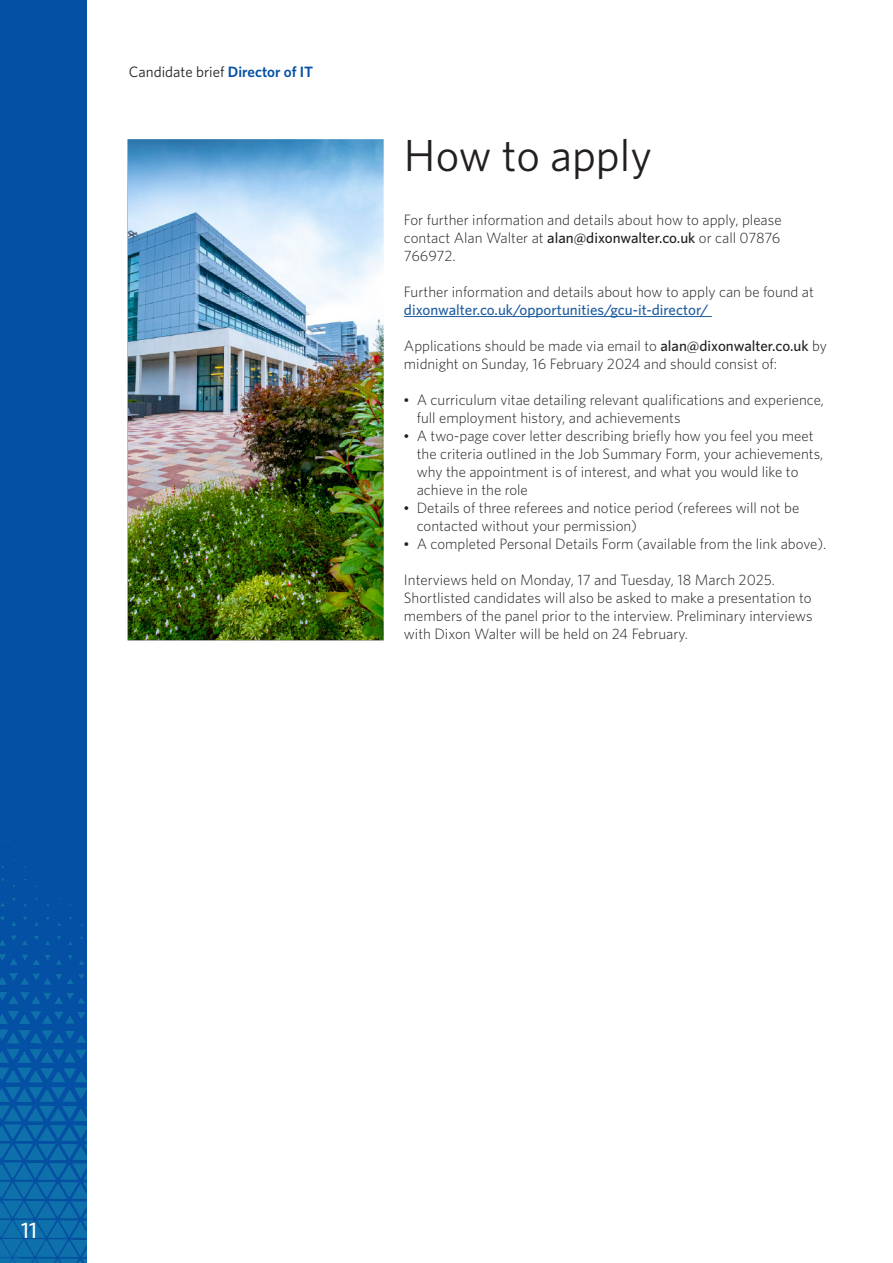
<style>
.page{position:relative;width:893px;height:1263px;background:#fff}
.page>*{position:absolute;margin:0;border:0;box-sizing:border-box;transform-origin:0 0}
.t1{font:45px "Whitney";color:#231f20}
.t2{font:500 22.5px "Whitney";color:#fff}
.t3{font:300 15px/18px "Whitney";color:#231f20}
.t4{font:15px "Whitney";color:#231f20}
.s1{font-weight:600;color:#0450a4}
.s2{font-weight:500}
.s3{font-weight:500;color:#215ea0}
.s4{font-family:"Times New Roman";font-weight:400}
</style>
<div class="page">
<div style="left:0;top:0;width:86px;height:1263px;background:#0450a4"></div>
<img style="left:0;top:817px;width:87px;height:446px">
<hr style="left:404px;top:316px;width:308px;height:1px;background:#215ea0">
<img style="left:127px;top:140px;width:256px;height:500px">
<p class="t4" style="left:129px;top:61px;width:186px">Candidate brief <span class="s1">Director of IT</span></p>
<h1 class="t1" style="left:404px;top:125px;width:249px">How to apply</h1>
<p class="t3" style="left:404px;top:210px;width:379px;text-align:justify">For further information and details about how to apply, please contact Alan Walter at <span class="s2">alan@dixonwalter.co.uk</span> or call 07876<br>766972.</p>
<p class="t3" style="left:404px;top:282px;width:412px">Further information and details about how to apply can be found at <span class="s3">dixonwalter.co.uk/opportunities/gcu-it-director/</span></p>
<p class="t3" style="left:404px;top:336px;width:424px">Applications should be made via email to <span class="s2">alan@dixonwalter.co.uk</span> by midnight on Sunday, 16 February 2024 and should consist of:</p>
<p class="t3" style="left:417px;top:390px;width:409px;text-indent:-13px"><span class="s4">•</span> A curriculum vitae detailing relevant qualifications and experience, full employment history, and achievements</p>
<p class="t3" style="left:417px;top:426px;width:408px;text-indent:-13px"><span class="s4">•</span> A two-page cover letter describing briefly how you feel you meet the criteria outlined in the Job Summary Form, your achievements, why the appointment is of interest, and what you would like to achieve in the role</p>
<p class="t3" style="left:417px;top:498px;width:384px;text-indent:-13px"><span class="s4">•</span> Details of three referees and notice period (referees will not be contacted without your permission)</p>
<p class="t3" style="left:404px;top:534px;width:424px"><span class="s4">•</span> A completed Personal Details Form (available from the link above).</p>
<p class="t3" style="left:404px;top:570px;width:410px">Interviews held on Monday, 17 and Tuesday, 18 March 2025.<br>Shortlisted candidates will also be asked to make a presentation to members of the panel prior to the interview. Preliminary interviews with Dixon Walter will be held on 24 February.</p>
<h2 class="t2" style="left:21px;top:1215px;width:18px">11</h2>
</div>
